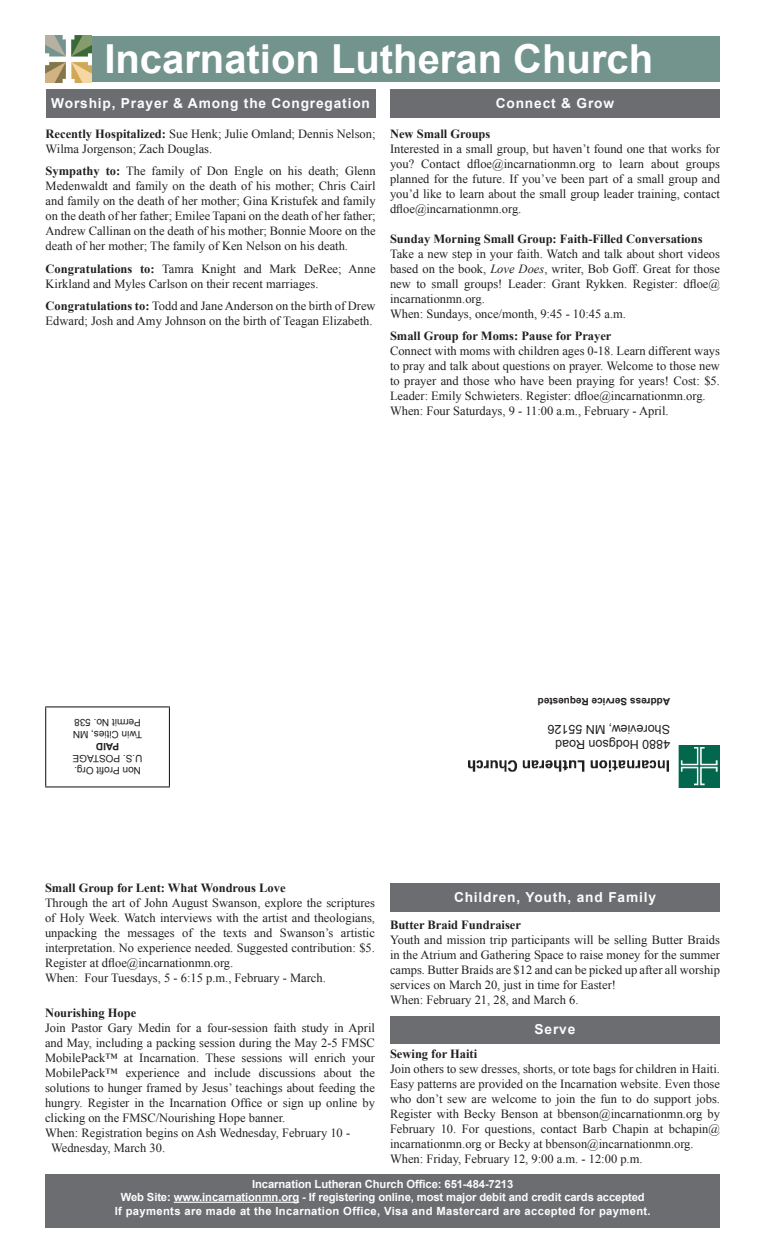
<style>
.page{position:relative;width:765px;height:1260px;background:#fff}
.page>*{position:absolute;margin:0;border:0;box-sizing:border-box;transform-origin:0 0}
.t1{font:700 40px "Arial";color:#fff}
.t2{font:700 13.75px "Arial";letter-spacing:.06em;color:#fcfcfc}
.t3{font:12.5px/15px "Times New Roman";color:#231f20;text-align:justify}
.t4{font:700 12.5px "Times New Roman";color:#231f20}
.t5{font:12.5px "Arial";color:#231f20}
.t6{font:700 11.25px "Arial";letter-spacing:-.01em;color:#fcfcfc}
.t7{font:700 11.25px "Arial";letter-spacing:.03em;color:#fcfcfc}
.t8{font:10px "Arial";color:#231f20}
.t9{font:700 10px "Arial";color:#231f20}
.s1{font-weight:700}
.s2{font-style:italic}
</style>
<div class="page">
<hr style="left:45px;top:786px;width:125px;height:2px;background:#231f20">
<hr style="left:45px;top:706px;width:125px;height:1px;background:#231f20">
<hr style="left:169px;top:707px;width:1px;height:79px;background:#231f20">
<hr style="left:45px;top:707px;width:1px;height:79px;background:#231f20">
<img style="left:468px;top:746px;width:252px;height:42px">
<div style="left:390px;top:1016px;width:330px;height:27px;background:#6c6d70"></div>
<div style="left:46px;top:89px;width:330px;height:29px;background:#6c6d70"></div>
<div style="left:46px;top:36px;width:674px;height:46px;background:#72948c"></div>
<img style="left:46px;top:36px;width:46px;height:46px">
<div style="left:390px;top:89px;width:330px;height:29px;background:#6c6d70"></div>
<div style="left:46px;top:1174px;width:674px;height:54px;background:#6c6d70"></div>
<hr style="left:174px;top:1202px;width:125px;height:1px;background:#fcfcfc">
<div style="left:390px;top:883px;width:330px;height:29px;background:#6c6d70"></div>
<p class="t1" style="left:104px;top:33px;width:550px">Incarnation Lutheran Church</p>
<p class="t2" style="left:51px;top:94px;width:320px">Worship, Prayer &amp; Among the Congregation</p>
<p class="t3" style="left:46px;top:126px;width:332px"><span class="s1">Recently Hospitalized:</span> Sue Henk; Julie Omland; Dennis Nelson;<br>Wilma Jorgenson; Zach Douglas.</p>
<p class="t3" style="left:46px;top:163px;width:332px"><span class="s1">Sympathy to:</span> The family of Don Engle on his death; Glenn Medenwaldt and family on the death of his mother; Chris Cairl and family on the death of her mother; Gina Kristufek and family on the death of her father; Emilee Tapani on the death of her father; Andrew Callinan on the death of his mother; Bonnie Moore on the death of her mother; The family of Ken Nelson on his death.</p>
<p class="t3" style="left:46px;top:261px;width:332px"><span class="s1">Congratulations to:</span> Tamra Knight and Mark DeRee; Anne<br>Kirkland and Myles Carlson on their recent marriages.</p>
<p class="t3" style="left:46px;top:298px;width:332px"><span class="s1">Congratulations to:</span> Todd and Jane Anderson on the birth of Drew<br>Edward; Josh and Amy Johnson on the birth of Teagan Elizabeth.</p>
<p class="t2" style="left:496px;top:94px;width:120px">Connect &amp; Grow</p>
<p class="t4" style="left:390px;top:125px;width:102px">New Small Groups</p>
<p class="t3" style="left:390px;top:141px;width:332px">Interested in a small group, but haven’t found one that works for you? Contact dfloe@incarnationmn.org to learn about groups planned for the future. If you’ve been part of a small group and you’d like to learn about the small group leader training, contact dfloe@incarnationmn.org.</p>
<p class="t4" style="left:390px;top:230px;width:314px">Sunday Morning Small Group: Faith-Filled Conversations</p>
<p class="t3" style="left:390px;top:246px;width:332px">Take a new step in your faith. Watch and talk about short videos based on the book, <span class="s2">Love Does</span>, writer, Bob Goff. Great for those new to small groups! Leader: Grant Rykken. Register: dfloe@ incarnationmn.org.</p>
<p class="t3" style="left:390px;top:306px;width:238px">When: Sundays, once/month, 9:45 - 10:45 a.m.</p>
<p class="t4" style="left:390px;top:327px;width:223px">Small Group for Moms: Pause for Prayer</p>
<p class="t3" style="left:390px;top:343px;width:332px">Connect with moms with children ages 0-18. Learn different ways to pray and talk about questions on prayer. Welcome to those new to prayer and those who have been praying for years! Cost: $5.<br>Leader: Emily Schwieters. Register: dfloe@incarnationmn.org.</p>
<p class="t3" style="left:390px;top:403px;width:280px">When: Four Saturdays, 9 - 11:00 a.m., February - April.</p>
<p class="t8" style="left:141px;top:730px;width:68px;rotate:-180deg">Permit No. 538</p>
<p class="t8" style="left:142px;top:742px;width:71px;rotate:-180deg">Twin Cities, MN</p>
<p class="t9" style="left:119px;top:754px;width:25px;rotate:-180deg">PAID</p>
<p class="t8" style="left:142px;top:766px;width:71px;rotate:-180deg">U.S. POSTAGE</p>
<p class="t8" style="left:141px;top:778px;width:68px;rotate:-180deg">Non Profit Org.</p>
<p class="t9" style="left:670px;top:708px;width:134px;rotate:-180deg">Address Service Requested</p>
<p class="t5" style="left:670px;top:737px;width:124px;rotate:-180deg">Shoreview, MN 55126</p>
<p class="t5" style="left:670px;top:752px;width:116px;rotate:-180deg">4880 Hodgson Road</p>
<p class="t4" style="left:45px;top:879px;width:242px">Small Group for Lent: What Wondrous Love</p>
<p class="t3" style="left:45px;top:895px;width:332px">Through the art of John August Swanson, explore the scriptures of Holy Week. Watch interviews with the artist and theologians, unpacking the messages of the texts and Swanson’s artistic interpretation. No experience needed. Suggested contribution: $5.<br>Register at dfloe@incarnationmn.org.</p>
<p class="t3" style="left:45px;top:970px;width:282px">When: Four Tuesdays, 5 - 6:15 p.m., February - March.</p>
<p class="t4" style="left:45px;top:1004px;width:93px">Nourishing Hope</p>
<p class="t3" style="left:45px;top:1020px;width:332px">Join Pastor Gary Medin for a four-session faith study in April and May, including a packing session during the May 2-5 FMSC MobilePack™ at Incarnation. These sessions will enrich your MobilePack™ experience and include discussions about the solutions to hunger framed by Jesus’ teachings about feeding the hungry. Register in the Incarnation Office or sign up online by clicking on the FMSC/Nourishing Hope banner.</p>
<p class="t3" style="left:45px;top:1125px;width:307px">When: Registration begins on Ash Wednesday, February 10 -</p>
<p class="t3" style="left:51px;top:1140px;width:116px">Wednesday, March 30.</p>
<p class="t2" style="left:454px;top:888px;width:204px">Children, Youth, and Family</p>
<p class="t4" style="left:390px;top:916px;width:133px">Butter Braid Fundraiser</p>
<p class="t3" style="left:390px;top:932px;width:332px">Youth and mission trip participants will be selling Butter Braids in the Atrium and Gathering Space to raise money for the summer camps. Butter Braids are $12 and can be picked up after all worship services on March 20, just in time for Easter!</p>
<p class="t3" style="left:390px;top:992px;width:190px">When: February 21, 28, and March 6.</p>
<p class="t2" style="left:535px;top:1020px;width:42px">Serve</p>
<p class="t4" style="left:390px;top:1046px;width:89px">Sewing for Haiti</p>
<p class="t3" style="left:390px;top:1061px;width:332px">Join others to sew dresses, shorts, or tote bags for children in Haiti.<br>Easy patterns are provided on the Incarnation website. Even those who don’t sew are welcome to join the fun to do support jobs.<br>Register with Becky Benson at bbenson@incarnationmn.org by February 10. For questions, contact Barb Chapin at bchapin@ incarnationmn.org or Becky at bbenson@incarnationmn.org.</p>
<p class="t3" style="left:390px;top:1151px;width:254px">When: Friday, February 12, 9:00 a.m. - 12:00 p.m.</p>
<p class="t6" style="left:252px;top:1176px;width:263px">Incarnation Lutheran Church Office: 651-484-7213</p>
<p class="t6" style="left:121px;top:1190px;width:526px">Web Site: www.incarnationmn.org - If registering online, most major debit and credit cards accepted</p>
<p class="t7" style="left:115px;top:1203px;width:538px">If payments are made at the Incarnation Office, Visa and Mastercard are accepted for payment.</p>
</div>
